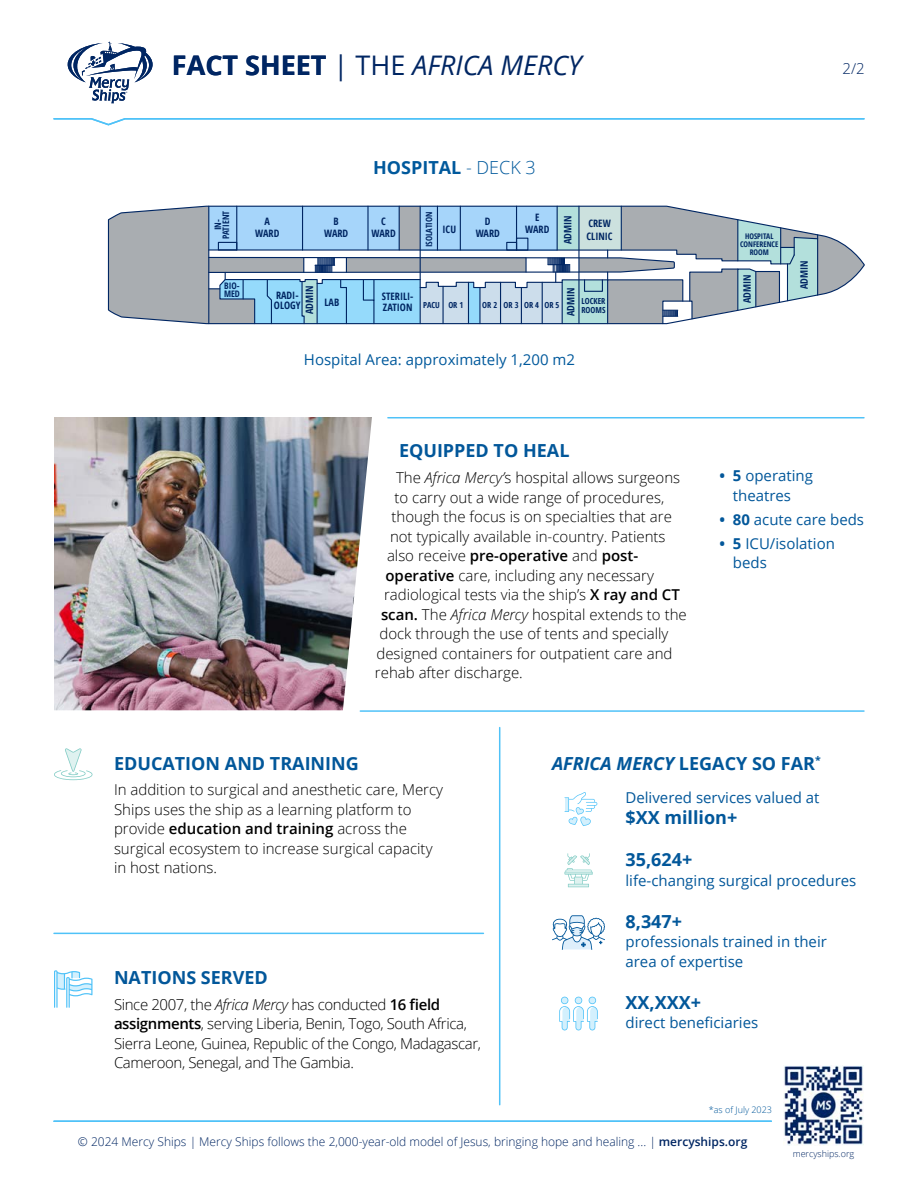
<style>
.page{position:relative;width:918px;height:1188px;background:#fff}
.page>*{position:absolute;margin:0;border:0;box-sizing:border-box;transform-origin:0 0}
.t1{font:italic 27px "Open Sans";color:#002663}
.t2{font:700 18px "Open Sans";color:#02579a}
.t3{font:italic 700 18px "Open Sans";color:#02579a}
.t4{font:700 18px "Open Sans";color:#00599c}
.t5{font:300 15px/19.5px "Open Sans";color:#000}
.t6{font:300 15px/19.5px "Open Sans";letter-spacing:-.025em;color:#000}
.t7{font:15px/19.5px "Open Sans";color:#02579a}
.t8{font:15px "Open Sans";color:#00599c}
.t9{font:600 15px "Open Sans";color:#000}
.t10{font:300 15px "Open Sans";color:#002663}
.t11{font:300 12px "Open Sans";color:#002663}
.t12{font:700 condensed 10.2px/12.3px "Open Sans";color:#002663;text-align:center}
.t13{font:700 condensed 9px/7.9px "Open Sans";color:#002663}
.t14{font:300 9px "Open Sans";color:#002663}
.t15{font:300 9px "Open Sans";color:#02579a}
.t16{font:700 condensed 8.55px "Open Sans";color:#002663}
.t17{font:700 condensed 8.25px/8.6px "Open Sans";color:#002663}
.t18{font:700 condensed 7.8px/7.9px "Open Sans";color:#002663;text-align:center}
.s1{font-weight:700;font-style:normal}
.s2{font-style:normal}
.s3{font-weight:300}
.s4{font-style:italic}
.s5{font-weight:600}
.s6{font-weight:700}
</style>
<div class="page">
<img style="left:54px;top:417px;width:318px;height:293px">
<svg style="left:565px;top:853px;width:28px;height:34px"></svg>
<svg style="left:559px;top:997px;width:39px;height:33px"></svg>
<svg style="left:552px;top:915px;width:53px;height:35px"></svg>
<hr style="left:388px;top:417px;width:476px;height:1px;background:#4fc2f8">
<hr style="left:360px;top:710px;width:504px;height:2px;background:#4fc2f8">
<hr style="left:499px;top:728px;width:1px;height:377px;background:#4fc2f8">
<hr style="left:54px;top:933px;width:429px;height:1px;background:#4fc2f8">
<svg style="left:565px;top:792px;width:32px;height:34px"></svg>
<svg style="left:54px;top:748px;width:38px;height:32px"></svg>
<svg style="left:54px;top:970px;width:38px;height:38px"></svg>
<img style="left:783px;top:1065px;width:81px;height:81px">
<hr style="left:54px;top:1120px;width:717px;height:2px;background:#4fc2f8">
<svg style="left:53px;top:118px;width:812px;height:8px"></svg>
<svg style="left:68px;top:42px;width:85px;height:61px"></svg>
<svg style="left:108px;top:206px;width:756px;height:119px"></svg>
<h1 class="t1" style="left:172px;top:46px;width:411px"><span class="s1">FACT SHEET</span> <span class="s2">| THE</span> AFRICA MERCY</h1>
<p class="t10" style="left:843px;top:58px;width:24px">2/2</p>
<p class="t13" style="left:214px;top:239px;width:30px;text-align:center;rotate:-90deg">IN-<br>PATIENT</p>
<p class="t13" style="left:224px;top:282px;width:17px">BIO-<br>MED</p>
<p class="t4" style="left:373px;top:155px;width:164px">HOSPITAL <span class="s3">- DECK 3</span></p>
<p class="t12" style="left:255px;top:215px;width:26px">A<br>WARD</p>
<p class="t12" style="left:372px;top:215px;width:26px">C<br>WARD</p>
<p class="t12" style="left:324px;top:215px;width:26px">B<br>WARD</p>
<p class="t16" style="left:423px;top:247px;width:37px;rotate:-90deg">ISOLATION</p>
<p class="t12" style="left:561px;top:244px;width:30px;rotate:-90deg">ADMIN</p>
<p class="t12" style="left:525px;top:211px;width:26px">E<br>WARD</p>
<p class="t12" style="left:476px;top:215px;width:26px">D<br>WARD</p>
<p class="t12" style="left:443px;top:223px;width:15px">ICU</p>
<p class="t12" style="left:587px;top:217px;width:28px;text-align:left">CREW<br>CLINIC</p>
<p class="t12" style="left:303px;top:314px;width:30px;rotate:-90deg">ADMIN</p>
<p class="t12" style="left:565px;top:316px;width:30px;rotate:-90deg">ADMIN</p>
<p class="t12" style="left:274px;top:290px;width:28px;line-height:10.5px;text-align:left">RADI-<br>OLOGY</p>
<p class="t12" style="left:382px;top:291px;width:33px;line-height:10.5px;text-align:left">STERILI-<br>ZATION</p>
<p class="t17" style="left:581px;top:297px;width:26px">LOCKER<br>ROOMS</p>
<p class="t12" style="left:324px;top:296px;width:16px">LAB</p>
<p class="t17" style="left:423px;top:301px;width:42px">PACU OR 1</p>
<p class="t17" style="left:482px;top:301px;width:79px">OR 2 OR 3 OR 4 OR 5</p>
<p class="t8" style="left:304px;top:349px;width:273px">Hospital Area: approximately 1,200 m2</p>
<p class="t2" style="left:399px;top:438px;width:172px">EQUIPPED TO HEAL</p>
<p class="t5" style="left:396px;top:467px;width:286px">The <span class="s4">Africa Mercy’</span>s hospital allows surgeons</p>
<p class="t5" style="left:394px;top:487px;width:271px">to carry out a wide range of procedures,</p>
<p class="t5" style="left:392px;top:506px;width:282px">though the focus is on specialties that are</p>
<p class="t5" style="left:390px;top:526px;width:277px">not typically available in-country. Patients</p>
<p class="t9" style="left:387px;top:545px;width:253px"><span class="s3">also receive</span> pre-operative <span class="s3">and</span> post-</p>
<p class="t5" style="left:386px;top:565px;width:270px"><span class="s5">operative</span> care, including any necessary</p>
<p class="t5" style="left:384px;top:584px;width:297px">radiological tests via the ship’s <span class="s5">X ray and CT</span></p>
<p class="t5" style="left:381px;top:604px;width:307px"><span class="s5">scan.</span> The <span class="s4">Africa Mercy</span> hospital extends to the</p>
<p class="t5" style="left:379px;top:623px;width:291px">dock through the use of tents and specially</p>
<p class="t5" style="left:376px;top:643px;width:297px">designed containers for outpatient care and</p>
<p class="t5" style="left:375px;top:662px;width:149px">rehab after discharge.</p>
<p class="t18" style="left:740px;top:232px;width:40px">HOSPITAL<br>CONFERENCE<br>ROOM</p>
<p class="t12" style="left:741px;top:303px;width:30px;rotate:-90deg">ADMIN</p>
<p class="t12" style="left:798px;top:289px;width:30px;rotate:-90deg">ADMIN</p>
<p class="t7" style="left:719px;top:466px;width:95px;text-align:center"><span class="s6">• 5</span> operating theatres</p>
<p class="t7" style="left:719px;top:509px;width:146px"><span class="s6">• 80</span> acute care beds</p>
<p class="t7" style="left:733px;top:533px;width:104px;text-indent:-14px"><span class="s6">• 5</span> ICU/isolation beds</p>
<p class="t2" style="left:114px;top:751px;width:246px">EDUCATION AND TRAINING</p>
<p class="t5" style="left:114px;top:779px;width:331px">In addition to surgical and anesthetic care, Mercy Ships uses the ship as a learning platform to provide <span class="s5">education and training</span> across the surgical ecosystem to increase surgical capacity in host nations.</p>
<p class="t2" style="left:114px;top:965px;width:155px">NATIONS SERVED</p>
<p class="t6" style="left:114px;top:994px;width:369px">Since 2007, the <span class="s4">Africa Mercy</span> has conducted <span class="s5">16 field assignments</span>, serving Liberia, Benin, Togo, South Africa, Sierra Leone, Guinea, Republic of the Congo, Madagascar, Cameroon, Senegal, and The Gambia.</p>
<p class="t3" style="left:552px;top:751px;width:270px">AFRICA MERCY <span class="s2">LEGACY SO FAR</span><sup>*</sup></p>
<p class="t7" style="left:626px;top:788px;width:196px">Delivered services valued at</p>
<p class="t2" style="left:626px;top:805px;width:113px">$XX million+</p>
<p class="t2" style="left:626px;top:847px;width:68px">35,624+</p>
<p class="t7" style="left:626px;top:870px;width:232px">life-changing surgical procedures</p>
<p class="t2" style="left:626px;top:909px;width:58px">8,347+</p>
<p class="t7" style="left:626px;top:932px;width:203px">professionals trained in their area of expertise</p>
<p class="t2" style="left:626px;top:990px;width:77px">XX,XXX+</p>
<p class="t7" style="left:626px;top:1013px;width:134px">direct beneficiaries</p>
<p class="t15" style="left:709px;top:1103px;width:65px">*as of July 2023</p>
<p class="t11" style="left:78px;top:1133px;width:671px">© 2024 Mercy Ships | Mercy Ships follows the 2,000-year-old model of Jesus, bringing hope and healing ... | <span class="s5">mercyships.org</span></p>
<p class="t14" style="left:793px;top:1147px;width:63px">mercyships.org</p>
</div>
